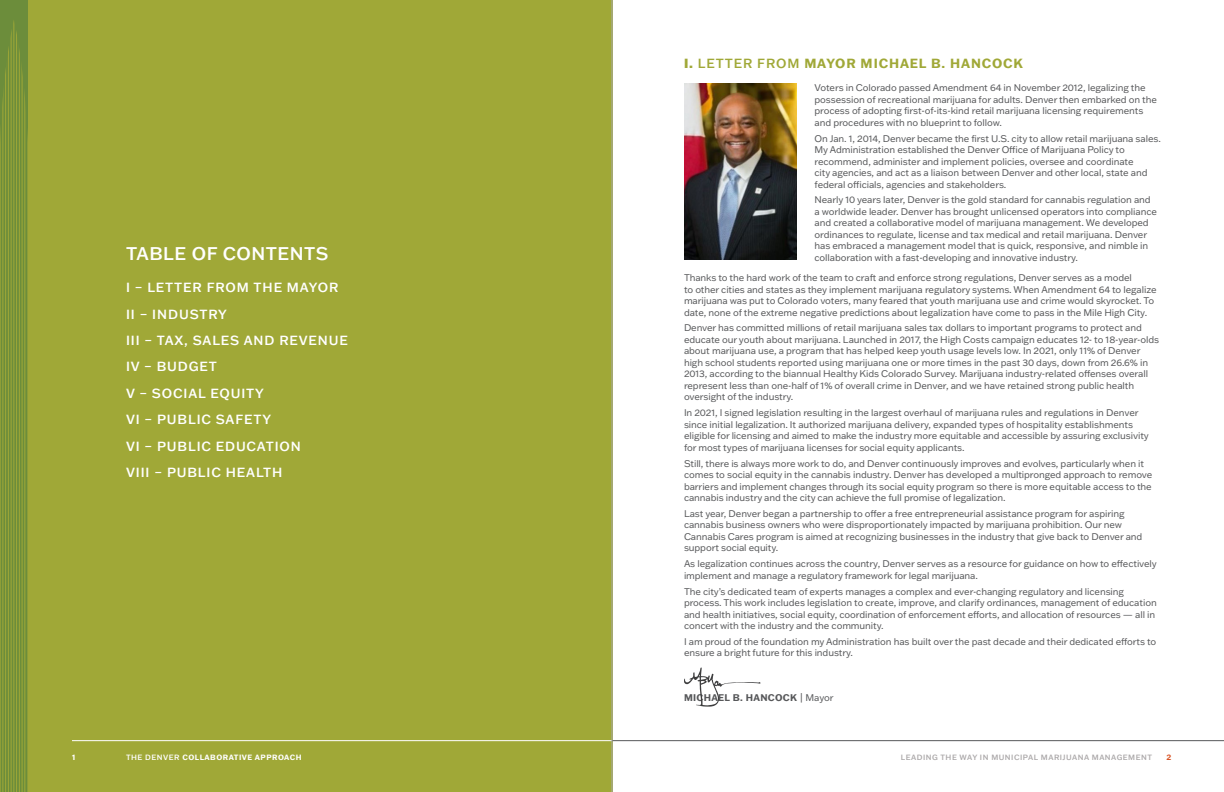
<style>
.page{position:relative;width:1224px;height:792px;background:#fff}
.page>*{position:absolute;margin:0;border:0;box-sizing:border-box;transform-origin:0 0}
.H1___Headers{font:500 18px "Franklin Gothic ATF";letter-spacing:.03em;color:#fff}
.Subheads_1{font:500 13px "Franklin Gothic ATF";letter-spacing:.065em;color:#fff}
.Subheads_1-2{font:700 13px "Franklin Gothic ATF";letter-spacing:.065em;color:#a0a837}
.Body_Copy{font:9.5px/11.5px "Franklin Gothic ATF";letter-spacing:-.01em;color:#57585a}
.t1{font:700 9.5px "Franklin Gothic ATF";letter-spacing:.03em;color:#57585a}
.Body_Copy-2{font:500 7.5px "Franklin Gothic ATF";letter-spacing:.065em;color:#aba8a9}
.Body_Copy-3{font:700 7.5px "Franklin Gothic ATF";letter-spacing:.065em;color:#fff}
.Body_Copy-4{font:700 7.5px "Franklin Gothic ATF";color:#d95426}
.s1{font-weight:800}
.s2{font-weight:500}
.s3{font-weight:400}
</style>
<div class="page">
<div style="left:0;top:0;width:612px;height:792px;background:#a0a837"></div>
<img style="left:684px;top:83px;width:112px;height:177px">
<svg style="left:684px;top:667px;width:76px;height:40px"></svg>
<hr style="left:612px;top:740px;width:612px;height:1px;background:#57585a">
<div style="left:0;top:0;width:28px;height:792px;background:#6c8d3b"></div>
<svg style="left:0;top:20px;width:28px;height:772px"></svg>
<hr style="left:72px;top:740px;width:540px;height:1px;background:#fff">
<hr style="left:612px;top:0;width:1px;height:792px;background:#a8a9ad">
<p class="H1___Headers" style="left:126px;top:241px;width:204px">TABLE OF CONTENTS</p>
<p class="Subheads_1" style="left:126px;top:279px;width:214px">I – LETTER FROM THE MAYOR</p>
<p class="Subheads_1" style="left:126px;top:305px;width:102px">II – INDUSTRY</p>
<p class="Subheads_1" style="left:126px;top:332px;width:223px">III – TAX, SALES AND REVENUE</p>
<p class="Subheads_1" style="left:126px;top:358px;width:92px">IV – BUDGET</p>
<p class="Subheads_1" style="left:126px;top:384px;width:139px">V – SOCIAL EQUITY</p>
<p class="Subheads_1" style="left:126px;top:411px;width:147px">VI – PUBLIC SAFETY</p>
<p class="Subheads_1" style="left:126px;top:437px;width:176px">VI – PUBLIC EDUCATION</p>
<p class="Subheads_1" style="left:126px;top:464px;width:158px">VIII – PUBLIC HEALTH</p>
<p class="Subheads_1-2" style="left:684px;top:54px;width:341px"><span class="s1">I.</span> <span class="s2">LETTER FROM</span> MAYOR MICHAEL B. HANCOCK</p>
<p class="Body_Copy" style="left:815px;top:82px;width:344px">Voters in Colorado passed Amendment 64 in November 2012, legalizing the possession of recreational marijuana for adults. Denver then embarked on the process of adopting first-of-its-kind retail marijuana licensing requirements and procedures with no blueprint to follow.</p>
<p class="Body_Copy" style="left:815px;top:132px;width:348px">On Jan. 1, 2014, Denver became the first U.S. city to allow retail marijuana sales.<br>My Administration established the Denver Office of Marijuana Policy to recommend, administer and implement policies, oversee and coordinate<br>city agencies, and act as a liaison between Denver and other local, state and federal officials, agencies and stakeholders.</p>
<p class="Body_Copy" style="left:815px;top:194px;width:344px">Nearly 10 years later, Denver is the gold standard for cannabis regulation and a worldwide leader. Denver has brought unlicensed operators into compliance and created a collaborative model of marijuana management. We developed ordinances to regulate, license and tax medical and retail marijuana. Denver has embraced a management model that is quick, responsive, and nimble in collaboration with a fast-developing and innovative industry.</p>
<p class="Body_Copy" style="left:684px;top:272px;width:474px">Thanks to the hard work of the team to craft and enforce strong regulations, Denver serves as a model<br>to other cities and states as they implement marijuana regulatory systems. When Amendment 64 to legalize marijuana was put to Colorado voters, many feared that youth marijuana use and crime would skyrocket. To date, none of the extreme negative predictions about legalization have come to pass in the Mile High City.</p>
<p class="Body_Copy" style="left:684px;top:322px;width:477px">Denver has committed millions of retail marijuana sales tax dollars to important programs to protect and educate our youth about marijuana. Launched in 2017, the High Costs campaign educates 12- to 18-year-olds about marijuana use, a program that has helped keep youth usage levels low. In 2021, only 11% of Denver high school students reported using marijuana one or more times in the past 30 days, down from 26.6% in 2013, according to the biannual Healthy Kids Colorado Survey. Marijuana industry-related offenses overall represent less than one-half of 1% of overall crime in Denver, and we have retained strong public health oversight of the industry.</p>
<p class="Body_Copy" style="left:684px;top:407px;width:466px">In 2021, I signed legislation resulting in the largest overhaul of marijuana rules and regulations in Denver since initial legalization. It authorized marijuana delivery, expanded types of hospitality establishments eligible for licensing and aimed to make the industry more equitable and accessible by assuring exclusivity for most types of marijuana licenses for social equity applicants.</p>
<p class="Body_Copy" style="left:684px;top:457px;width:470px">Still, there is always more work to do, and Denver continuously improves and evolves, particularly when it comes to social equity in the cannabis industry. Denver has developed a multipronged approach to remove barriers and implement changes through its social equity program so there is more equitable access to the cannabis industry and the city can achieve the full promise of legalization.</p>
<p class="Body_Copy" style="left:684px;top:508px;width:460px">Last year, Denver began a partnership to offer a free entrepreneurial assistance program for aspiring cannabis business owners who were disproportionately impacted by marijuana prohibition. Our new Cannabis Cares program is aimed at recognizing businesses in the industry that give back to Denver and support social equity.</p>
<p class="Body_Copy" style="left:684px;top:558px;width:474px">As legalization continues across the country, Denver serves as a resource for guidance on how to effectively implement and manage a regulatory framework for legal marijuana.</p>
<p class="Body_Copy" style="left:684px;top:585px;width:474px">The city’s dedicated team of experts manages a complex and ever-changing regulatory and licensing process. This work includes legislation to create, improve, and clarify ordinances, management of education and health initiatives, social equity, coordination of enforcement efforts, and allocation of resources — all in concert with the industry and the community.</p>
<p class="Body_Copy" style="left:684px;top:635px;width:474px">I am proud of the foundation my Administration has built over the past decade and their dedicated efforts to ensure a bright future for this industry.</p>
<p class="t1" style="left:684px;top:691px;width:151px">MICHAEL B. HANCOCK <span class="s3">| Mayor</span></p>
<p class="Body_Copy-3" style="left:72px;top:752px;width:5px">1</p>
<p class="Body_Copy-3" style="left:126px;top:752px;width:177px"><span class="s2">THE DENVER</span> COLLABORATIVE APPROACH</p>
<p class="Body_Copy-2" style="left:901px;top:752px;width:253px">LEADING THE WAY IN MUNICIPAL MARIJUANA MANAGEMENT</p>
<p class="Body_Copy-4" style="left:1166px;top:752px;width:6px">2</p>
</div>
